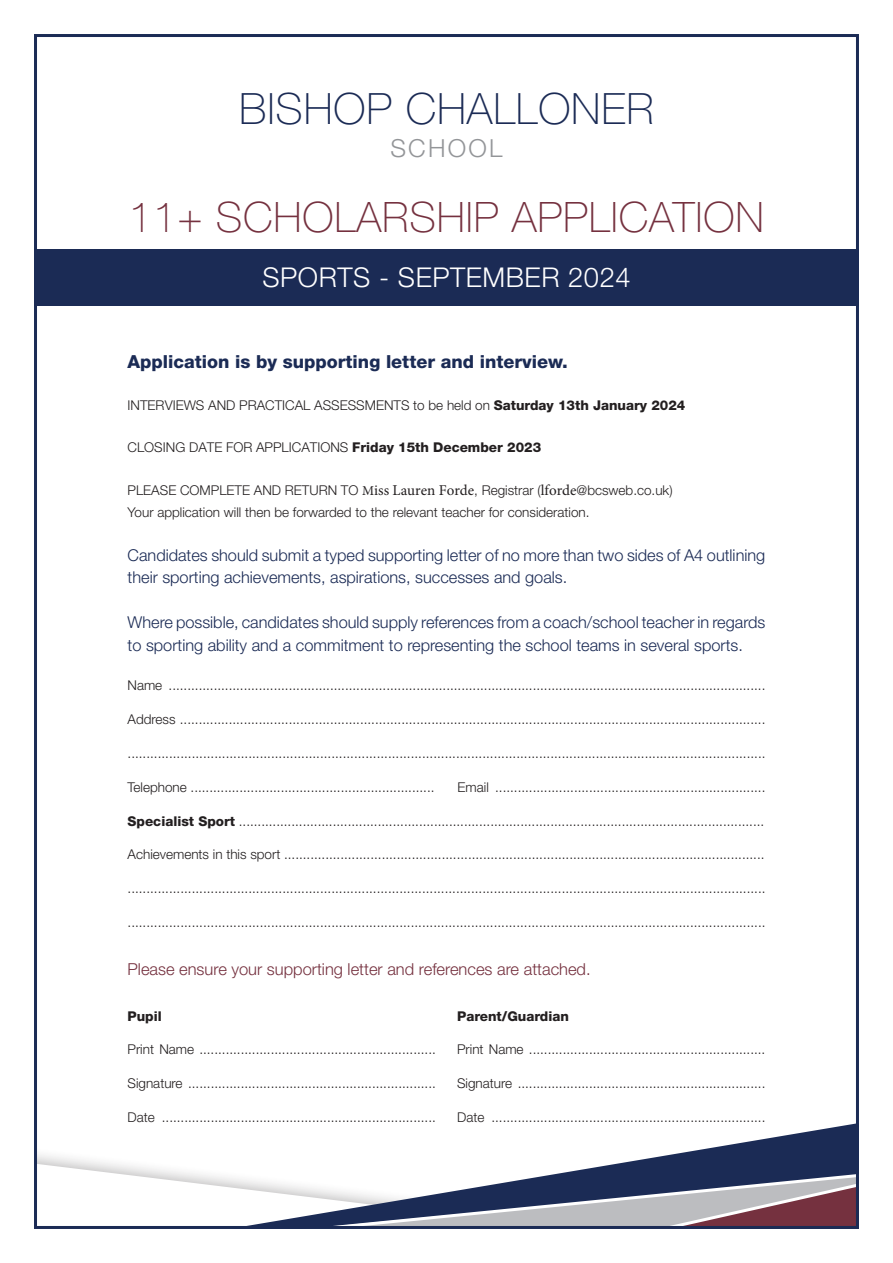
<style>
.page{position:relative;width:893px;height:1263px;background:#fff}
.page>*{position:absolute;margin:0;border:0;box-sizing:border-box;transform-origin:0 0}
.t1{font:100 43.2px "Helvetica Neue LT Std";letter-spacing:.02em;color:#1b2b55}
.t2{font:100 42px "Helvetica Neue LT Std";letter-spacing:.02em;color:#75313f}
.t3{font:300 27.3px "Helvetica Neue LT Std";letter-spacing:.02em;color:#fff}
.t4{font:300 24.9px "Helvetica Neue LT Std";letter-spacing:.09em;color:#939598}
.t5{font:800 18px "Helvetica Neue LT Std";color:#1b2b55}
.t6{font:300 16.5px "Helvetica Neue LT Std";color:#75313f}
.t7{font:300 16.35px/22.5px "Helvetica Neue LT Std";color:#1b2b55}
.t8{font:300 13.5px/22.5px "Helvetica Neue LT Std";color:#231f20}
.t9{font:800 13.5px "Helvetica Neue LT Std";color:#231f20}
.s1{font-weight:800}
.s2{font-family:"Minion Pro";font-weight:400}
.s3{font-family:"Minion Pro";font-weight:400;font-size:15px}
</style>
<div class="page">
<div style="left:34px;top:1146px;width:582px;height:83px;background:#231f20;opacity:.3"></div>
<svg style="left:231px;top:1123px;width:624px;height:40px"></svg>
<svg style="left:38px;top:1163px;width:817px;height:62px"></svg>
<div style="left:34px;top:249px;width:825px;height:57px;background:#1b2b55"></div>
<p class="t1" style="left:239px;top:84px;width:416px">BISHOP CHALLONER</p>
<p class="t4" style="left:390px;top:133px;width:114px">SCHOOL</p>
<p class="t2" style="left:129px;top:193px;width:636px">11+ SCHOLARSHIP APPLICATION</p>
<p class="t3" style="left:262px;top:260px;width:370px">SPORTS - SEPTEMBER 2024</p>
<p class="t5" style="left:128px;top:351px;width:442px">Application is by supporting letter and interview.</p>
<p class="t8" style="left:128px;top:394px;width:559px">INTERVIEWS AND PRACTICAL ASSESSMENTS to be held on <span class="s1">Saturday 13th January 2024</span></p>
<p class="t8" style="left:128px;top:436px;width:415px">CLOSING DATE FOR APPLICATIONS <span class="s1">Friday 15th December 2023</span></p>
<p class="t8" style="left:128px;top:478px;width:547px">PLEASE COMPLETE AND RETURN TO <span class="s2">M</span><span class="s3">iss Lauren Forde</span>, Registrar (<span class="s3">lforde</span>@bcsweb.co.uk)<br>Your application will then be forwarded to the relevant teacher for consideration.</p>
<p class="t7" style="left:128px;top:543px;width:639px">Candidates should submit a typed supporting letter of no more than two sides of A4 outlining their sporting achievements, aspirations, successes and goals.</p>
<p class="t7" style="left:128px;top:611px;width:639px">Where possible, candidates should supply references from a coach/school teacher in regards to sporting ability and a commitment to representing the school teams in several sports.</p>
<p class="t8" style="left:128px;top:674px;width:639px">Name ...............................................................................................................................................................</p>
<p class="t8" style="left:128px;top:708px;width:639px">Address ............................................................................................................................................................</p>
<p class="t8" style="left:128px;top:742px;width:639px">.........................................................................................................................................................................</p>
<p class="t8" style="left:128px;top:775px;width:308px">Telephone .................................................................</p>
<p class="t8" style="left:458px;top:775px;width:309px">Email ........................................................................</p>
<p class="t8" style="left:128px;top:809px;width:638px"><span class="s1">Specialist Sport</span> ............................................................................................................................................</p>
<p class="t8" style="left:128px;top:843px;width:638px">Achievements in this sport ................................................................................................................................</p>
<p class="t8" style="left:128px;top:877px;width:639px">.........................................................................................................................................................................</p>
<p class="t8" style="left:128px;top:910px;width:639px">.........................................................................................................................................................................</p>
<p class="t6" style="left:128px;top:959px;width:465px">Please ensure your supporting letter and references are attached.</p>
<p class="t9" style="left:128px;top:1008px;width:36px">Pupil</p>
<p class="t8" style="left:128px;top:1038px;width:310px">Print Name ...............................................................</p>
<p class="t8" style="left:128px;top:1072px;width:310px">Signature ..................................................................</p>
<p class="t8" style="left:128px;top:1105px;width:310px">Date .........................................................................</p>
<p class="t9" style="left:457px;top:1008px;width:113px">Parent/Guardian</p>
<p class="t8" style="left:457px;top:1038px;width:310px">Print Name ...............................................................</p>
<p class="t8" style="left:457px;top:1072px;width:310px">Signature ..................................................................</p>
<p class="t8" style="left:457px;top:1105px;width:310px">Date .........................................................................</p>
</div>
